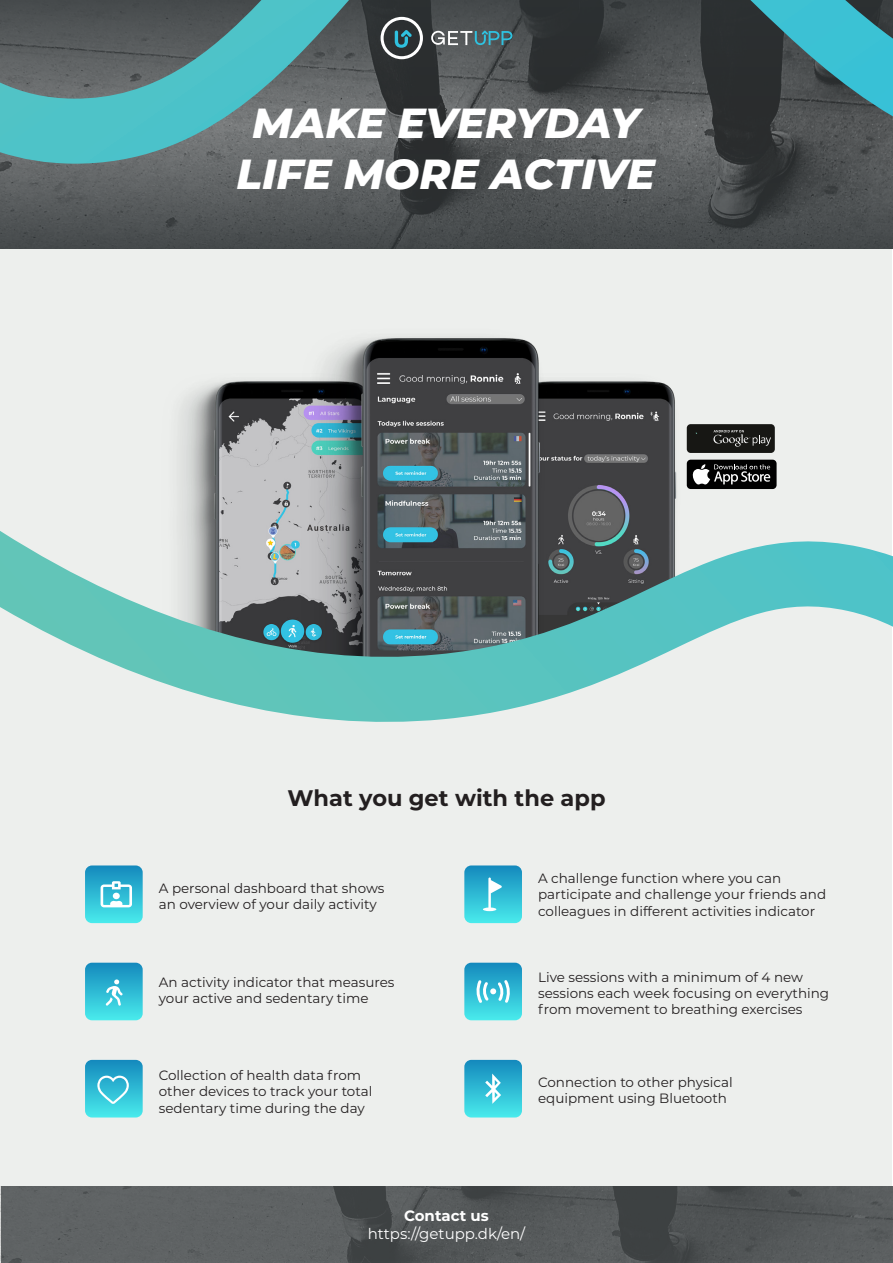
<style>
.page{position:relative;width:893px;height:1263px;background:#fff}
.page>*{position:absolute;margin:0;border:0;box-sizing:border-box;transform-origin:0 0}
.t1{font:italic 800 42px "Montserrat";color:#fff}
.t2{font:700 22.5px "Montserrat";color:#231f20}
.t3{font:15px "Montserrat";color:#fff}
.t4{font:700 15px "Montserrat";color:#fff}
.t5{font:13.5px/16.2px "Montserrat";color:#231f20}
</style>
<div class="page">
<div style="left:0;top:249px;width:891px;height:1012px;background:#edefed"></div>
<svg style="left:0;top:165px;width:893px;height:83px;background:#4e5153"></svg>
<svg style="left:1px;top:1186px;width:891px;height:77px;background:#555859"></svg>
<svg style="left:85px;top:865px;width:58px;height:58px;background:#49c2d9"></svg>
<svg style="left:85px;top:963px;width:58px;height:57px;background:#3bbdd6"></svg>
<img style="left:614px;top:381px;width:118px;height:147px">
<img style="left:179px;top:380px;width:108px;height:148px">
<img style="left:287px;top:337px;width:327px;height:191px">
<svg style="left:85px;top:1060px;width:58px;height:57px;background:#3dbed7"></svg>
<svg style="left:464px;top:1060px;width:58px;height:57px;background:#3cbed6"></svg>
<svg style="left:464px;top:865px;width:58px;height:58px;background:#3fbfd7"></svg>
<div style="left:687px;top:424px;width:88px;height:29px;background:#171714;border-radius:4px"></div>
<svg style="left:713px;top:430px;width:58px;height:17px"></svg>
<div style="left:687px;top:460px;width:90px;height:29px;background:#000;border-radius:4px"></div>
<svg style="left:692px;top:464px;width:78px;height:20px"></svg>
<svg style="left:464px;top:963px;width:58px;height:57px;background:#42c0d8"></svg>
<svg style="left:0;top:528px;width:893px;height:205px"></svg>
<svg style="left:0;top:0;width:893px;height:165px;background:#4d6a6d"></svg>
<p class="t1" style="left:252px;top:93px;width:388px">MAKE EVERYDAY</p>
<p class="t1" style="left:237px;top:143px;width:420px">LIFE MORE ACTIVE</p>
<p class="t2" style="left:287px;top:782px;width:320px">What you get with the app</p>
<p class="t5" style="left:159px;top:879px;width:227px">A personal dashboard that shows an overview of your daily activity</p>
<p class="t5" style="left:159px;top:973px;width:237px">An activity indicator that measures your active and sedentary time</p>
<p class="t5" style="left:159px;top:1067px;width:215px">Collection of health data from other devices to track your total sedentary time during the day</p>
<p class="t5" style="left:538px;top:870px;width:290px">A challenge function where you can participate and challenge your friends and colleagues in different activities indicator</p>
<p class="t5" style="left:538px;top:968px;width:293px">Live sessions with a minimum of 4 new sessions each week focusing on everything from movement to breathing exercises</p>
<p class="t5" style="left:538px;top:1073px;width:196px">Connection to other physical equipment using Bluetooth</p>
<p class="t4" style="left:404px;top:1205px;width:86px">Contact us</p>
<p class="t3" style="left:368px;top:1224px;width:159px">https://getupp.dk/en/</p>
</div>
